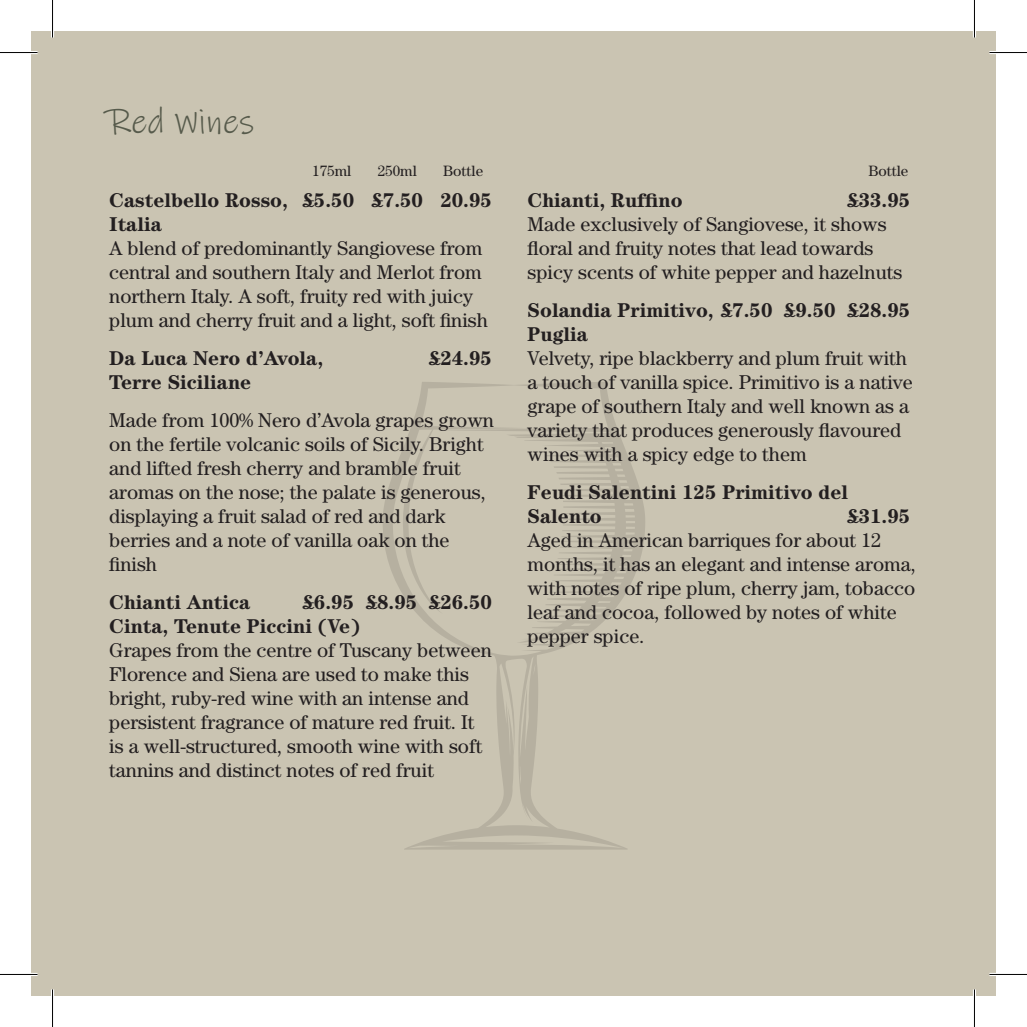
<style>
.page{position:relative;width:1027px;height:1027px;background:#fff}
.page>*{position:absolute;margin:0;border:0;box-sizing:border-box;transform-origin:0 0}
.t1{font:35px "Ink Free";color:#565a4b}
.t2{font:20px/24px "Century Std";color:#231f20}
.t3{font:700 20px/24px "Century Std";color:#231f20}
.t4{font:15px "Century Std";color:#231f20}
.s1{font-weight:700}
</style>
<div class="page">
<div style="left:31px;top:31px;width:964px;height:964px;background:#cac4b2"></div>
<svg style="left:383px;top:382px;width:262px;height:467px"></svg>
<hr style="left:0;top:51px;width:38px;height:3px;background:#fff">
<hr style="left:989px;top:51px;width:37px;height:3px;background:#fff">
<hr style="left:0;top:972px;width:38px;height:3px;background:#fff">
<hr style="left:989px;top:972px;width:37px;height:3px;background:#fff">
<hr style="left:51px;top:0;width:3px;height:38px;background:#fff">
<hr style="left:51px;top:989px;width:3px;height:37px;background:#fff">
<hr style="left:972px;top:0;width:3px;height:38px;background:#fff">
<hr style="left:972px;top:989px;width:3px;height:37px;background:#fff">
<hr style="left:0;top:52px;width:38px;height:1px;background:#000">
<hr style="left:989px;top:52px;width:37px;height:1px;background:#000">
<hr style="left:0;top:973px;width:38px;height:1px;background:#000">
<hr style="left:989px;top:973px;width:37px;height:1px;background:#000">
<hr style="left:52px;top:0;width:1px;height:38px;background:#000">
<hr style="left:52px;top:989px;width:1px;height:37px;background:#000">
<hr style="left:973px;top:0;width:1px;height:38px;background:#000">
<hr style="left:973px;top:989px;width:1px;height:37px;background:#000">
<p class="t1" style="left:109px;top:101px;width:147px">Red Wines</p>
<p class="t4" style="left:312px;top:162px;width:41px">175ml</p>
<p class="t4" style="left:377px;top:162px;width:41px">250ml</p>
<p class="t4" style="left:443px;top:162px;width:42px">Bottle</p>
<p class="t4" style="left:868px;top:162px;width:42px">Bottle</p>
<p class="t2" style="left:109px;top:187px;width:384px"><span class="s1">Castelbello Rosso, £5.50 £7.50 20.95<br>Italia<br></span>A blend of predominantly Sangiovese from central and southern Italy and Merlot from northern Italy. A soft, fruity red with juicy plum and cherry fruit and a light, soft finish</p>
<p class="t3" style="left:109px;top:345px;width:215px">Da Luca Nero d’Avola,</p>
<p class="t3" style="left:429px;top:345px;width:65px">£24.95</p>
<p class="t3" style="left:109px;top:369px;width:144px">Terre Siciliane</p>
<p class="t2" style="left:109px;top:408px;width:386px">Made from 100% Nero d’Avola grapes grown on the fertile volcanic soils of Sicily. Bright and lifted fresh cherry and bramble fruit aromas on the nose; the palate is generous, displaying a fruit salad of red and dark berries and a note of vanilla oak on the finish</p>
<p class="t3" style="left:109px;top:590px;width:142px">Chianti Antica</p>
<p class="t2" style="left:527px;top:187px;width:384px;text-indent:319px"><span class="s1">£33.95<br></span>Made exclusively of Sangiovese, it shows floral and fruity notes that lead towards spicy scents of white pepper and hazelnuts</p>
<p class="t2" style="left:527px;top:297px;width:387px"><span class="s1">Solandia Primitivo, £7.50 £9.50 £28.95<br>Puglia<br></span>Velvety, ripe blackberry and plum fruit with a touch of vanilla spice. Primitivo is a native grape of southern Italy and well known as a variety that produces generously flavoured wines with a spicy edge to them</p>
<p class="t3" style="left:527px;top:480px;width:322px">Feudi Salentini 125 Primitivo del<br>Salento</p>
<p class="t3" style="left:527px;top:187px;width:156px">Chianti, Ruffino</p>
<p class="t2" style="left:527px;top:504px;width:389px;text-indent:319px"><span class="s1">£31.95<br></span>Aged in American barriques for about 12 months, it has an elegant and intense aroma, with notes of ripe plum, cherry jam, tobacco leaf and cocoa, followed by notes of white pepper spice.</p>
<p class="t2" style="left:109px;top:590px;width:384px;text-indent:193px"><span class="s1">£6.95 £8.95 £26.50<br>Cinta, Tenute Piccini (Ve)<br></span>Grapes from the centre of Tuscany between Florence and Siena are used to make this bright, ruby-red wine with an intense and persistent fragrance of mature red fruit. It is a well-structured, smooth wine with soft tannins and distinct notes of red fruit</p>
</div>
